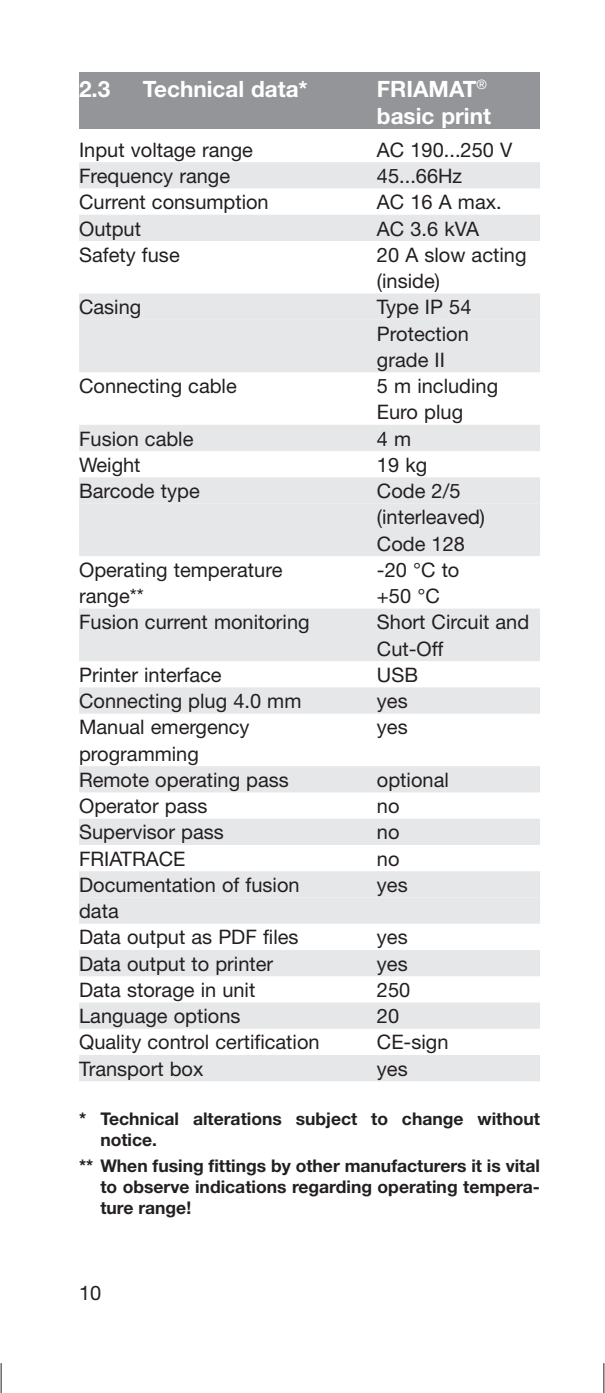
<style>
.page{position:relative;width:605px;height:1393px;background:#fff}
.page>*{position:absolute;margin:0;border:0;box-sizing:border-box;transform-origin:0 0}
.t1{font:700 22.5px/27px "Helvetica Neue";color:#fff}
.t2{font:20px/26.2px "Helvetica Neue";color:#231f20}
.t3{font:700 17.5px/21px "Helvetica Neue";color:#231f20}
</style>
<div class="page">
<div style="left:79px;top:72px;width:461px;height:57px;background:#939598"></div>
<div style="left:79px;top:162px;width:461px;height:26px;background:#e6e7e9"></div>
<div style="left:79px;top:215px;width:461px;height:26px;background:#e6e7e9"></div>
<div style="left:79px;top:293px;width:461px;height:27px;background:#e6e7e9"></div>
<div style="left:79px;top:320px;width:461px;height:26px;background:#e6e7e9"></div>
<div style="left:79px;top:346px;width:461px;height:26px;background:#e6e7e9"></div>
<div style="left:79px;top:425px;width:461px;height:26px;background:#e6e7e9"></div>
<div style="left:79px;top:477px;width:461px;height:26px;background:#e6e7e9"></div>
<div style="left:79px;top:503px;width:461px;height:27px;background:#e6e7e9"></div>
<div style="left:79px;top:530px;width:461px;height:26px;background:#e6e7e9"></div>
<div style="left:79px;top:608px;width:461px;height:27px;background:#e6e7e9"></div>
<div style="left:79px;top:635px;width:461px;height:26px;background:#e6e7e9"></div>
<div style="left:79px;top:687px;width:461px;height:26px;background:#e6e7e9"></div>
<div style="left:79px;top:766px;width:461px;height:26px;background:#e6e7e9"></div>
<div style="left:79px;top:818px;width:461px;height:27px;background:#e6e7e9"></div>
<div style="left:79px;top:871px;width:461px;height:26px;background:#e6e7e9"></div>
<div style="left:79px;top:897px;width:461px;height:26px;background:#e6e7e9"></div>
<div style="left:79px;top:950px;width:461px;height:26px;background:#e6e7e9"></div>
<div style="left:79px;top:1002px;width:461px;height:26px;background:#e6e7e9"></div>
<div style="left:79px;top:1055px;width:461px;height:26px;background:#e6e7e9"></div>
<svg style="left:1px;top:1363px;width:1px;height:29px"></svg>
<svg style="left:603px;top:1363px;width:1px;height:29px"></svg>
<p class="t1" style="left:79px;top:77px;width:33px">2.3</p>
<p class="t1" style="left:143px;top:77px;width:166px">Technical data*</p>
<p class="t1" style="left:377px;top:77px;width:115px">FRIAMAT<sup>® </sup>basic print</p>
<p class="t2" style="left:79px;top:139px;width:175px">Input voltage range</p>
<p class="t2" style="left:377px;top:139px;width:137px">AC 190...250 V</p>
<p class="t2" style="left:79px;top:165px;width:152px">Frequency range</p>
<p class="t2" style="left:377px;top:165px;width:87px">45...66Hz</p>
<p class="t2" style="left:79px;top:191px;width:191px">Current consumption</p>
<p class="t2" style="left:377px;top:191px;width:126px">AC 16 A max.</p>
<p class="t2" style="left:79px;top:217px;width:63px">Output</p>
<p class="t2" style="left:377px;top:217px;width:104px">AC 3.6 kVA</p>
<p class="t2" style="left:79px;top:243px;width:102px">Safety fuse</p>
<p class="t2" style="left:377px;top:243px;width:151px">20 A slow acting (inside)</p>
<p class="t2" style="left:79px;top:296px;width:64px">Casing</p>
<p class="t2" style="left:377px;top:296px;width:96px">Type IP 54<br>Protection grade II</p>
<p class="t2" style="left:79px;top:375px;width:159px">Connecting cable</p>
<p class="t2" style="left:377px;top:375px;width:123px">5 m including<br>Euro plug</p>
<p class="t2" style="left:79px;top:427px;width:116px">Fusion cable</p>
<p class="t2" style="left:377px;top:427px;width:36px">4 m</p>
<p class="t2" style="left:79px;top:453px;width:63px">Weight</p>
<p class="t2" style="left:377px;top:453px;width:52px">19 kg</p>
<p class="t2" style="left:79px;top:480px;width:122px">Barcode type</p>
<p class="t2" style="left:377px;top:480px;width:110px">Code 2/5 (interleaved)<br>Code 128</p>
<p class="t2" style="left:79px;top:558px;width:205px">Operating temperature</p>
<p class="t2" style="left:377px;top:558px;width:84px">-20 °C to</p>
<p class="t2" style="left:79px;top:585px;width:66px">range**</p>
<p class="t2" style="left:377px;top:585px;width:64px">+50 °C</p>
<p class="t2" style="left:79px;top:611px;width:232px">Fusion current monitoring</p>
<p class="t2" style="left:377px;top:611px;width:154px">Short Circuit and<br>Cut-Off</p>
<p class="t2" style="left:79px;top:663px;width:144px">Printer interface</p>
<p class="t2" style="left:377px;top:663px;width:43px">USB</p>
<p class="t2" style="left:79px;top:690px;width:224px">Connecting plug 4.0 mm</p>
<p class="t2" style="left:377px;top:690px;width:32px">yes</p>
<p class="t2" style="left:79px;top:716px;width:172px">Manual emergency</p>
<p class="t2" style="left:377px;top:716px;width:32px">yes</p>
<p class="t2" style="left:79px;top:742px;width:211px">programming<br>Remote operating pass</p>
<p class="t2" style="left:377px;top:768px;width:73px">optional</p>
<p class="t2" style="left:79px;top:795px;width:130px">Operator pass</p>
<p class="t2" style="left:377px;top:795px;width:24px">no</p>
<p class="t2" style="left:79px;top:821px;width:146px">Supervisor pass</p>
<p class="t2" style="left:377px;top:821px;width:24px">no</p>
<p class="t2" style="left:79px;top:847px;width:108px">FRIATRACE</p>
<p class="t2" style="left:377px;top:847px;width:24px">no</p>
<p class="t2" style="left:79px;top:873px;width:222px">Documentation of fusion</p>
<p class="t2" style="left:377px;top:873px;width:32px">yes</p>
<p class="t2" style="left:79px;top:899px;width:221px">data<br>Data output as PDF files</p>
<p class="t2" style="left:377px;top:926px;width:32px">yes</p>
<p class="t2" style="left:79px;top:952px;width:195px">Data output to printer</p>
<p class="t2" style="left:377px;top:952px;width:32px">yes</p>
<p class="t2" style="left:79px;top:978px;width:178px">Data storage in unit</p>
<p class="t2" style="left:377px;top:978px;width:35px">250</p>
<p class="t2" style="left:79px;top:1004px;width:163px">Language options</p>
<p class="t2" style="left:377px;top:1004px;width:24px">20</p>
<p class="t2" style="left:79px;top:1031px;width:242px">Quality control certification</p>
<p class="t2" style="left:377px;top:1031px;width:73px">CE-sign</p>
<p class="t2" style="left:79px;top:1057px;width:126px">Transport box</p>
<p class="t2" style="left:377px;top:1057px;width:32px">yes</p>
<p class="t3" style="left:100px;top:1109px;width:441px;text-indent:-21px">* Technical alterations subject to change without no tice.</p>
<p class="t3" style="left:100px;top:1156px;width:441px;text-align:justify;text-indent:-21px">** When fusing fittings by other manufacturers it is vital to observe indications regarding operating tempera&shy;ture range!</p>
<p class="t2" style="left:79px;top:1281px;width:24px">10</p>
</div>
